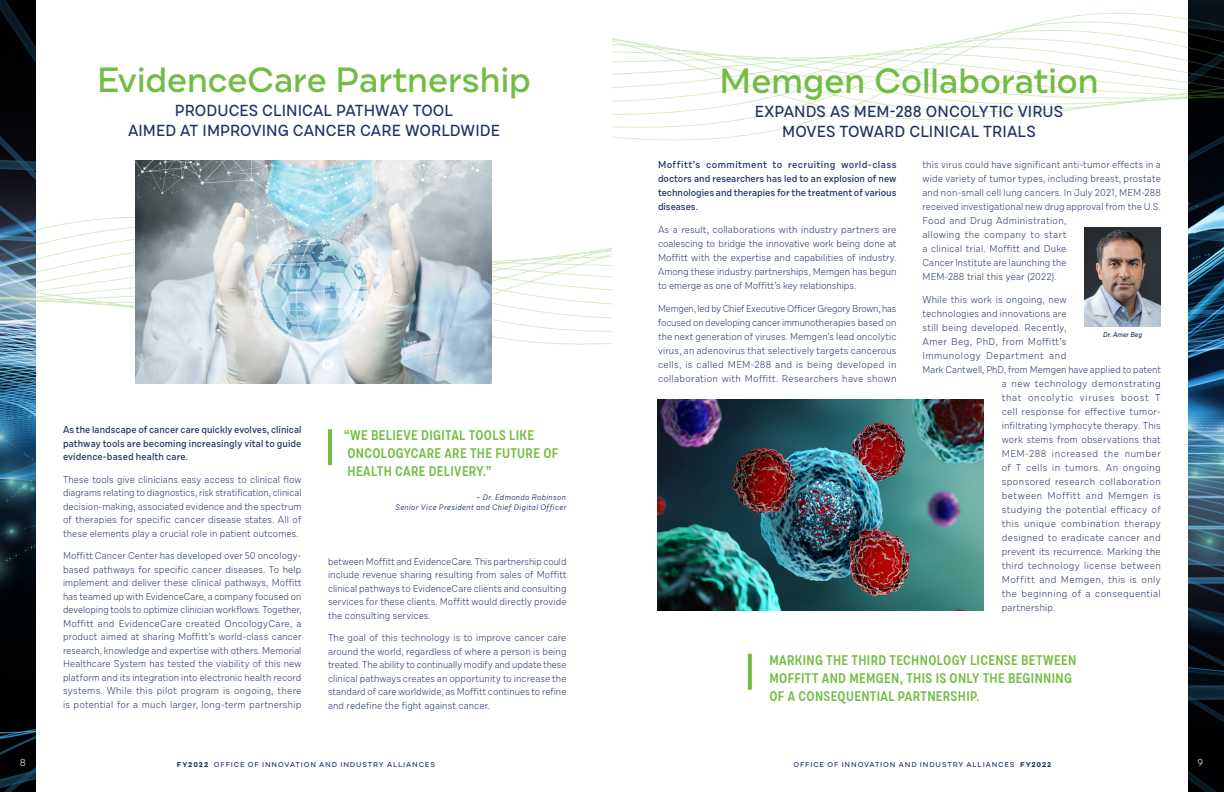
<style>
.page{position:relative;width:1224px;height:792px;background:#fff}
.page>*{position:absolute;margin:0;border:0;box-sizing:border-box;transform-origin:0 0}
.t1{font:500 35px "Draft B";letter-spacing:-.02em;color:#71bd43}
.t2{font:500 16px/20px "Draft D";letter-spacing:.005em;color:#223269;text-align:center}
.t3{font:600 14px/18px "Draft F";letter-spacing:.025em;color:#71bd43}
.t4{font:300 10px/13.5px "Draft D";letter-spacing:.02em;color:#223269;text-align:justify}
.t5{font:500 10px/14px "Draft D";letter-spacing:.005em;color:#223269;text-align:justify}
.t6{font:300 10px "Draft D";letter-spacing:.04em;color:#223269}
.t7{font:300 10px "Draft D";letter-spacing:.045em;color:#223269}
.t8{font:300 10px "Draft D";letter-spacing:.05em;color:#223269}
.t9{font:300 10px "Draft D";letter-spacing:.065em;color:#223269}
.t10{font:300 10px "Draft B";color:#fff}
.t11{font:italic 8px/10px "Draft D";letter-spacing:.045em;color:#223269;text-align:right}
.t12{font:500 7px "Draft B";letter-spacing:.12em;color:#223269}
.t13{font:italic 500 7px "Draft D";color:#223269}
.s1{font-weight:700}
</style>
<div class="page">
<img style="left:1188px;top:169px;width:36px;height:623px">
<img style="left:0;top:0;width:36px;height:792px">
<svg style="left:0;top:188px;width:612px;height:185px"></svg>
<svg style="left:612px;top:0;width:612px;height:169px"></svg>
<img style="left:135px;top:161px;width:356px;height:222px">
<hr style="left:328px;top:429px;width:4px;height:36px;background:#71bd43">
<img style="left:657px;top:399px;width:326px;height:212px">
<svg style="left:748px;top:654px;width:4px;height:36px"></svg>
<img style="left:1084px;top:228px;width:77px;height:99px">
<p class="t1" style="left:97px;top:58px;width:436px">EvidenceCare Partnership</p>
<p class="t2" style="left:128px;top:102px;width:373px">PRODUCES CLINICAL PATHWAY TOOL<br>AIMED AT IMPROVING CANCER CARE WORLDWIDE</p>
<p class="t5" style="left:63px;top:424px;width:240px;line-height:13.5px">As the landscape of cancer care quickly evolves, clinical pathway tools are becoming increasingly vital to guide evidence-based health care.</p>
<p class="t4" style="left:63px;top:473px;width:240px">These tools give clinicians easy access to clinical flow diagrams relating to diagnostics, risk stratification, clinical decision-making, associated evidence and the spectrum of therapies for specific cancer disease states. All of these elements play a crucial role in patient outcomes.</p>
<p class="t4" style="left:63px;top:550px;width:240px">Moffitt Cancer Center has developed over 50 oncology&shy;based pathways for specific cancer diseases. To help implement and deliver these clinical pathways, Moffitt has teamed up with EvidenceCare, a company focused on developing tools to optimize clinician workflows. Together, Moffitt and EvidenceCare created OncologyCare, a product aimed at sharing Moffitt’s world-class cancer research, knowledge and expertise with others. Memorial Healthcare System has tested the viability of this new platform and its integration into electronic health record systems. While this pilot program is ongoing, there is potential for a much larger, long-term partnership</p>
<p class="t3" style="left:344px;top:428px;width:216px">“WE BELIEVE DIGITAL TOOLS LIKE<br>ONCOLOGYCARE ARE THE FUTURE OF<br>HEALTH CARE DELIVERY.”</p>
<p class="t11" style="left:396px;top:493px;width:172px">– Dr. Edmondo Robinson<br>Senior Vice President and Chief Digital Officer</p>
<p class="t4" style="left:328px;top:555px;width:240px">between Moffitt and EvidenceCare. This partnership could include revenue sharing resulting from sales of Moffitt clinical pathways to EvidenceCare clients and consulting services for these clients. Moffitt would directly provide the consulting services.</p>
<p class="t4" style="left:328px;top:632px;width:240px">The goal of this technology is to improve cancer care around the world, regardless of where a person is being treated. The ability to continually modify and update these clinical pathways creates an opportunity to increase the standard of care worldwide, as Moffitt continues to refine and redefine the fight against cancer.</p>
<p class="t10" style="left:20px;top:756px;width:8px">8</p>
<p class="t12" style="left:177px;top:761px;width:260px"><span class="s1">FY2022</span> OFFICE OF INNOVATION AND INDUSTRY ALLIANCES</p>
<p class="t1" style="left:719px;top:58px;width:381px">Memgen Collaboration</p>
<p class="t2" style="left:755px;top:103px;width:310px">EXPANDS AS MEM-288 ONCOLYTIC VIRUS<br>MOVES TOWARD CLINICAL TRIALS</p>
<p class="t4" style="left:922px;top:158px;width:240px;line-height:14px;text-align:left">this virus could have significant anti-tumor effects in a wide variety of tumor types, including breast, prostate and non-small cell lung cancers. In July 2021, MEM-288 received investigational new drug approval from the U.S.<br>Food and Drug Administration,<br>allowing the company to start<br>a clinical trial. Moffitt and Duke<br>Cancer Institute are launching the<br>MEM-288 trial this year (2022).</p>
<p class="t4" style="left:922px;top:293px;width:145px">While this work is ongoing, new</p>
<p class="t4" style="left:922px;top:307px;width:146px">technologies and innovations are</p>
<p class="t4" style="left:922px;top:321px;width:146px">still being developed. Recently,</p>
<p class="t4" style="left:922px;top:335px;width:145px">Amer Beg, PhD, from Moffitt’s</p>
<p class="t8" style="left:922px;top:349px;width:145px">Immunology Department and</p>
<p class="t4" style="left:922px;top:363px;width:240px">Mark Cantwell, PhD, from Memgen have applied to patent</p>
<p class="t6" style="left:1002px;top:377px;width:161px">a new technology demonstrating</p>
<p class="t9" style="left:1002px;top:391px;width:161px">that oncolytic viruses boost T</p>
<p class="t4" style="left:1002px;top:405px;width:160px">cell response for effective tumor-</p>
<p class="t4" style="left:1002px;top:419px;width:161px">infiltrating lymphocyte therapy. This</p>
<p class="t4" style="left:1002px;top:433px;width:161px">work stems from observations that</p>
<p class="t8" style="left:1002px;top:447px;width:160px">MEM-288 increased the number</p>
<p class="t6" style="left:1002px;top:461px;width:161px">of T cells in tumors. An ongoing</p>
<p class="t4" style="left:1002px;top:475px;width:161px">sponsored research collaboration</p>
<p class="t7" style="left:1002px;top:489px;width:161px">between Moffitt and Memgen is</p>
<p class="t4" style="left:1002px;top:503px;width:160px">studying the potential efficacy of</p>
<p class="t7" style="left:1002px;top:517px;width:161px">this unique combination therapy</p>
<p class="t4" style="left:1002px;top:531px;width:160px">designed to eradicate cancer and</p>
<p class="t4" style="left:1002px;top:545px;width:161px">prevent its recurrence. Marking the</p>
<p class="t4" style="left:1002px;top:559px;width:161px">third technology license between</p>
<p class="t6" style="left:1002px;top:573px;width:160px">Moffitt and Memgen, this is only</p>
<p class="t4" style="left:1002px;top:587px;width:161px">the beginning of a consequential</p>
<p class="t4" style="left:1002px;top:601px;width:55px">partnership.</p>
<p class="t5" style="left:658px;top:158px;width:240px">Moffitt’s commitment to recruiting world-class doctors and researchers has led to an explosion of new technologies and therapies for the treatment of various diseases.</p>
<p class="t4" style="left:658px;top:223px;width:240px;line-height:14px">As a result, collaborations with industry partners are coalescing to bridge the innovative work being done at Moffitt with the expertise and capabilities of industry.<br>Among these industry partnerships, Memgen has begun to emerge as one of Moffitt’s key relationships.</p>
<p class="t4" style="left:658px;top:302px;width:240px;line-height:14px">Memgen, led by Chief Executive Officer Gregory Brown, has focused on developing cancer immunotherapies based on the next generation of viruses. Memgen’s lead oncolytic virus, an adenovirus that selectively targets cancerous cells, is called MEM-288 and is being developed in collaboration with Moffitt. Researchers have shown</p>
<p class="t13" style="left:1103px;top:331px;width:40px">Dr. Amer Beg</p>
<p class="t3" style="left:769px;top:653px;width:308px">MARKING THE THIRD TECHNOLOGY LICENSE BETWEEN<br>MOFFITT AND MEMGEN, THIS IS ONLY THE BEGINNING<br>OF A CONSEQUENTIAL PARTNERSHIP.</p>
<p class="t12" style="left:793px;top:761px;width:260px">OFFICE OF INNOVATION AND INDUSTRY ALLIANCES <span class="s1">FY2022</span></p>
<p class="t10" style="left:1197px;top:756px;width:7px">9</p>
</div>
